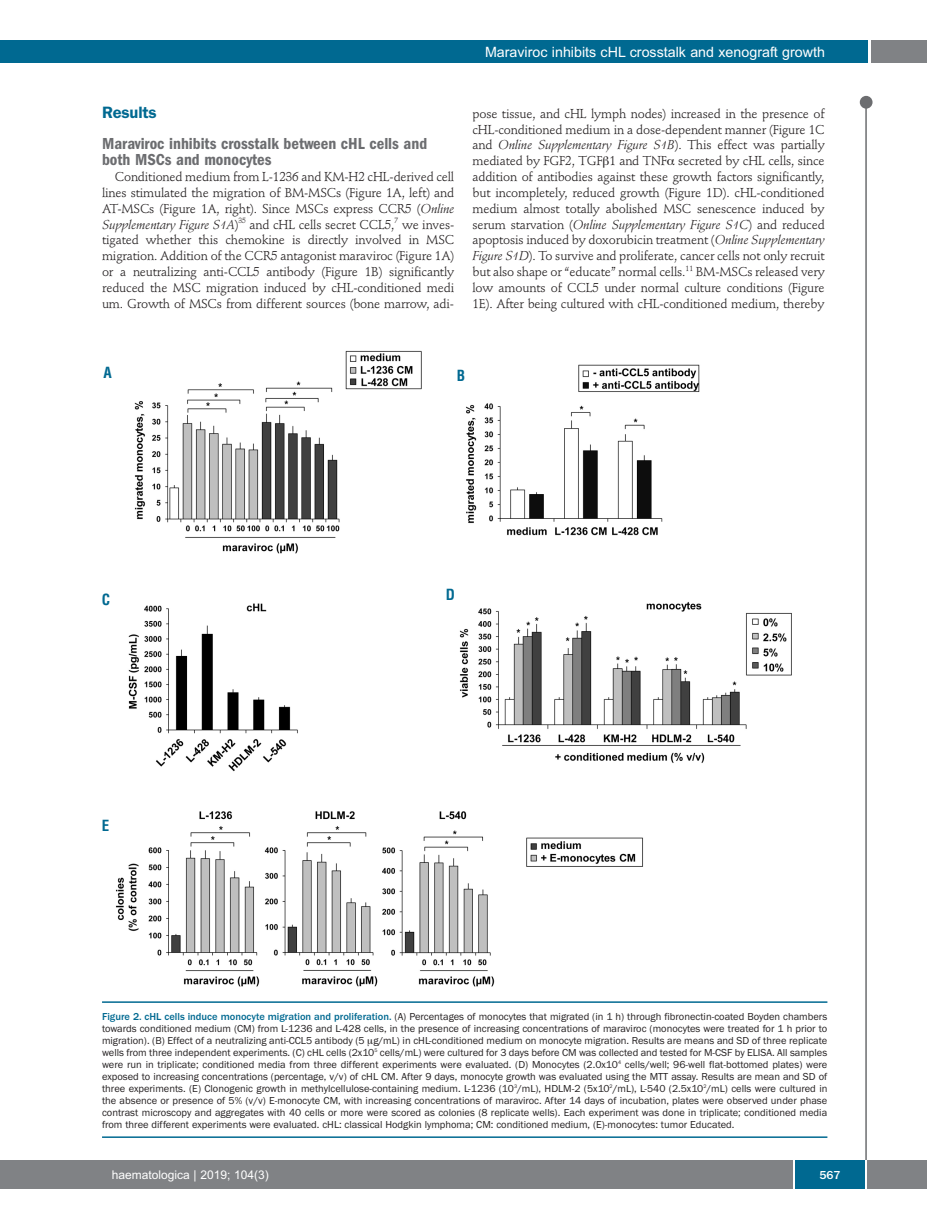
<style>
.page{position:relative;width:927px;height:1225px;background:#fff}
.page>*{position:absolute;margin:0;border:0;box-sizing:border-box;transform-origin:0 0}
.t1{font:600 condensed 16.5px/15.9px "Franklin Gothic";color:#6c6d70}
.t2{font:600 16.5px "Franklin Gothic";letter-spacing:-.01em;color:#006991}
.t3{font:700 condensed 15px "Helvetica";color:#006991}
.t4{font:14.25px "Arial";color:#fff}
.t5{font:12.75px/15.9px "Stempel Schneidler";letter-spacing:-.015em;color:#231f20;text-align:justify}
.t6{font:12px "Arial";color:#fff}
.t7{font:500 12px "Franklin Gothic";color:#fff}
.t8{font:10.5px/12px "Franklin Gothic";color:#231f20;text-align:justify}
.s1{font-style:italic}
.s2{font-weight:500;color:#006991}
</style>
<div class="page">
<div style="left:860px;top:96px;width:12px;height:13px;background:#6c6d70;border-radius:50%"></div>
<hr style="left:865px;top:98px;width:2px;height:1062px;background:#6c6d70">
<div style="left:871px;top:40px;width:56px;height:22px;background:#808285"></div>
<div style="left:18px;top:40px;width:849px;height:22px;background:#006991"></div>
<div style="left:17px;top:1160px;width:910px;height:28px;background:#808285"></div>
<div style="left:795px;top:1160px;width:70px;height:28px;background:#006991"></div>
<hr style="left:793px;top:1160px;width:2px;height:28px;background:#fff">
<hr style="left:865px;top:1160px;width:2px;height:28px;background:#fff">
<div style="left:0;top:40px;width:19px;height:22px;background:#006991"></div>
<div style="left:0;top:1160px;width:18px;height:28px;background:#808285"></div>
<hr style="left:102px;top:1001px;width:725px;height:2px;background:#006991">
<hr style="left:102px;top:1136px;width:725px;height:2px;background:#006991">
<img style="left:116px;top:350px;width:676px;height:637px">
<h3 class="t4" style="left:485px;top:44px;width:342px">Maraviroc inhibits cHL crosstalk and xenograft growth</h3>
<h1 class="t2" style="left:102px;top:106px;width:56px">Results</h1>
<h1 class="t1" style="left:102px;top:137px;width:327px">Maraviroc inhibits crosstalk between cHL cells and both MSCs and monocytes</h1>
<p class="t5" style="left:102px;top:170px;width:354px;text-indent:13px">Conditioned medium from L-1236 and KM-H2 cHL-derived cell lines stimulated the migration of BM-MSCs (Figure 1A, left) and AT-MSCs (Figure 1A, right). Since MSCs express CCR5 (<span class="s1">Online Supplementary Figure S1A</span>)<sup>35</sup> and cHL cells secret CCL5,<sup>7</sup> we inves&shy;tigated whether this chemokine is directly involved in MSC migration. Addition of the CCR5 antagonist maraviroc (Figure 1A) or a neutralizing anti-CCL5 antibody (Figure 1B) significantly reduced the MSC migration induced by cHL-conditioned medi um. Growth of MSCs from different sources (bone marrow, adi-</p>
<p class="t5" style="left:472px;top:107px;width:354px">pose tissue, and cHL lymph nodes) increased in the presence of cHL-conditioned medium in a dose-dependent manner (Figure 1C and <span class="s1">Online Supplementary Figure S1B</span>). This effect was partially mediated by FGF2, TGF 1 and TNF secreted by cHL cells, since addition of antibodies against these growth factors significantly, but incompletely, reduced growth (Figure 1D). cHL-conditioned medium almost totally abolished MSC senescence induced by serum starvation (<span class="s1">Online Supplementary Figure S1C</span>) and reduced apoptosis induced by doxorubicin treatment (<span class="s1">Online Supplementary Figure S1D</span>). To survive and proliferate, cancer cells not only recruit but also shape or “educate” normal cells.<sup>11</sup> BM-MSCs released very low amounts of CCL5 under normal culture conditions (Figure 1E). After being cultured with cHL-conditioned medium, thereby</p>
<h2 class="t3" style="left:103px;top:364px;width:10px">A</h2>
<h2 class="t3" style="left:457px;top:367px;width:10px">B</h2>
<h2 class="t3" style="left:102px;top:591px;width:10px">C</h2>
<h2 class="t3" style="left:446px;top:585px;width:11px">D</h2>
<h2 class="t3" style="left:102px;top:817px;width:9px">E</h2>
<p class="t8" style="left:102px;top:1010px;width:727px"><span class="s2">Figure 2. cHL cells induce monocyte migration and proliferation.</span> (A) Percentages of monocytes that migrated (in 1 h) through fibronectin-coated Boyden chambers towards conditioned medium (CM) from L-1236 and L-428 cells, in the presence of increasing concentrations of maraviroc (monocytes were treated for 1 h prior to migration). (B) Effect of a neutralizing anti-CCL5 antibody (5 g/mL) in cHL-conditioned medium on monocyte migration. Results are means and SD of three replicate wells from three independent experiments. (C) cHL cells (2x10<sup>5</sup> cells/mL) were cultured for 3 days before CM was collected and tested for M-CSF by ELISA. All samples were run in triplicate; conditioned media from three different experiments were evaluated. (D) Monocytes (2.0x10<sup>4</sup> cells/well; 96-well flat-bottomed plates) were exposed to increasing concentrations (percentage, v/v) of cHL CM. After 9 days, monocyte growth was evaluated using the MTT assay. Results are mean and SD of three experiments. (E) Clonogenic growth in methylcellulose-containing medium. L-1236 (10<sup>3</sup>/mL), HDLM-2 (5x10<sup>2</sup>/mL), L-540 (2.5x10<sup>2</sup>/mL) cells were cultured in the absence or presence of 5% (v/v) E-monocyte CM, with increasing concentrations of maraviroc. After 14 days of incubation, plates were observed under phase contrast microscopy and aggregates with 40 cells or more were scored as colonies (8 replicate wells). Each experiment was done in triplicate; conditioned media from three different experiments were evaluated. cHL: classical Hodgkin lymphoma; CM: conditioned medium, (E)-monocytes: tumor Educated.</p>
<p class="t6" style="left:112px;top:1167px;width:158px">haematologica | 2019; 104(3)</p>
<p class="t7" style="left:819px;top:1167px;width:23px">567</p>
</div>
